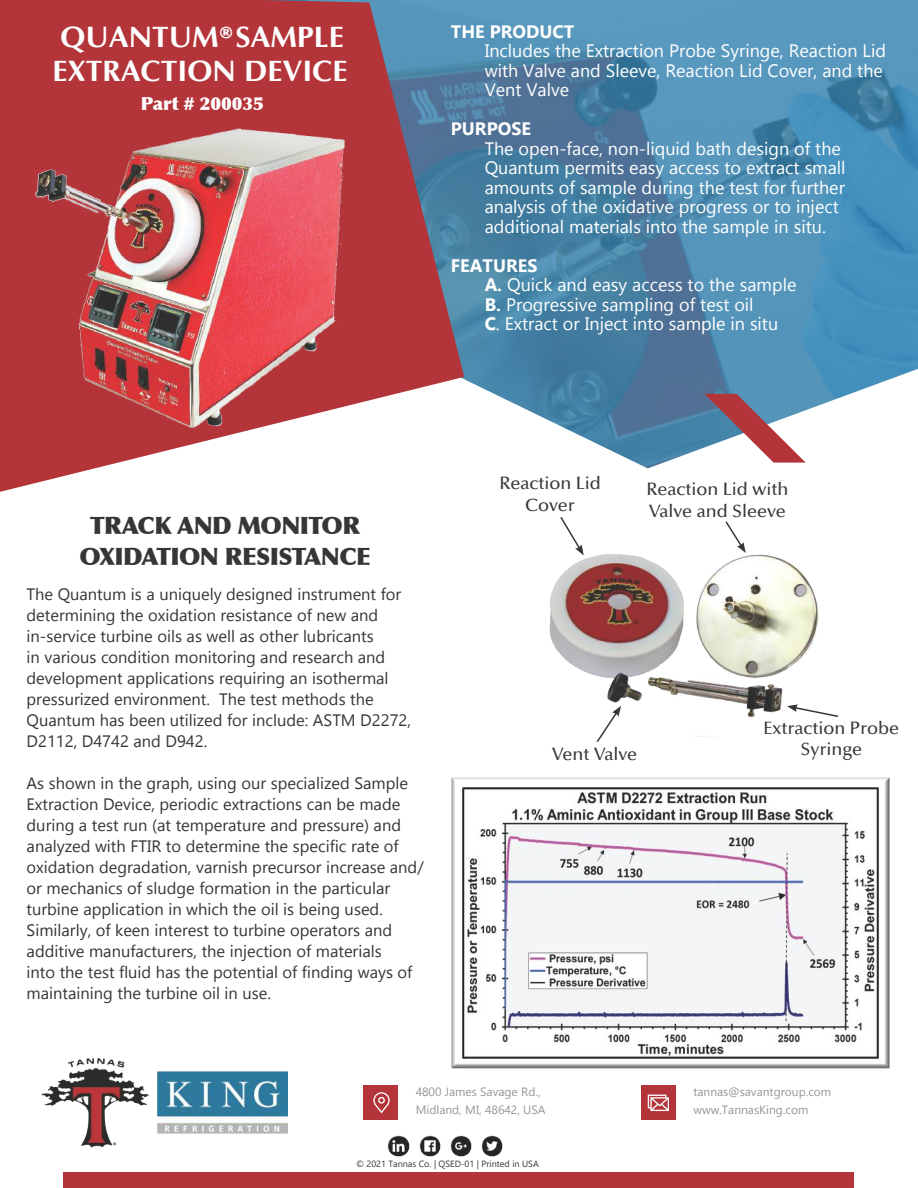
<style>
.page{position:relative;width:918px;height:1188px;background:#fff}
.page>*{position:absolute;margin:0;border:0;box-sizing:border-box;transform-origin:0 0}
.t1{font:700 30px/34.5px "Optima";color:#fff}
.t2{font:900 27px "Optima";color:#fff}
.t3{font:900 24px/31.5px "Optima";letter-spacing:-.025em;color:#373535;text-align:center}
.t4{font:18px/19.5px "Gadugi";color:#fff}
.t5{font:500 18px/21.6px "Optima";color:#373535;text-align:center}
.t6{font:700 18px "Gadugi";color:#fff}
.t7{font:900 18px "Optima";color:#fff}
.t8{font:16.5px/21px "Gadugi";color:#373535}
.t9{font:12px/18px "Gadugi";color:#949797}
.t10{font:9px "Gadugi";color:#373535}
.s1{font-weight:700}
</style>
<div class="page">
<div style="left:63px;top:1172px;width:791px;height:16px;background:#b3353a"></div>
<div style="left:364px;top:1086px;width:34px;height:34px;background:#b3353a"></div>
<svg style="left:373px;top:1092px;width:17px;height:21px"></svg>
<div style="left:641px;top:1086px;width:34px;height:34px;background:#b3353a"></div>
<svg style="left:648px;top:1095px;width:21px;height:16px"></svg>
<img style="left:388px;top:1135px;width:21px;height:22px">
<img style="left:419px;top:1135px;width:21px;height:22px">
<img style="left:450px;top:1135px;width:22px;height:22px">
<img style="left:482px;top:1135px;width:21px;height:22px">
<img style="left:41px;top:1058px;width:246px;height:90px">
<img style="left:464px;top:0;width:454px;height:468px">
<svg style="left:704px;top:394px;width:102px;height:69px"></svg>
<svg style="left:0;top:0;width:464px;height:492px;fill:#b3353a"></svg>
<img style="left:19px;top:111px;width:362px;height:325px">
<img style="left:549px;top:554px;width:270px;height:183px">
<svg style="left:559px;top:517px;width:25px;height:38px"></svg>
<svg style="left:725px;top:521px;width:21px;height:32px"></svg>
<svg style="left:787px;top:704px;width:51px;height:14px"></svg>
<svg style="left:595px;top:706px;width:26px;height:36px"></svg>
<img style="left:451px;top:777px;width:439px;height:292px">
<h1 class="t1" style="left:52px;top:20px;width:297px">QUANTUM SAMPLE<br>EXTRACTION DEVICE</h1>
<h2 class="t2" style="left:219px;top:20px;width:15px">®</h2>
<p class="t7" style="left:141px;top:92px;width:125px">Part # 200035</p>
<p class="t6" style="left:451px;top:21px;width:125px">THE PRODUCT</p>
<p class="t4" style="left:485px;top:41px;width:403px">Includes the Extraction Probe Syringe, Reaction Lid with Valve and Sleeve, Reaction Lid Cover, and the<br>Vent Valve</p>
<p class="t6" style="left:451px;top:118px;width:82px">PURPOSE</p>
<p class="t4" style="left:485px;top:139px;width:363px">The open-face, non-liquid bath design of the Quantum permits easy access to extract small amounts of sample during the test for further analysis of the oxidative progress or to inject additional materials into the sample in situ.</p>
<p class="t4" style="left:485px;top:256px;width:313px;text-indent:-34px"><span class="s1">FEATURES<br>A.</span> Quick and easy access to the sample<br><span class="s1">B.</span> Progressive sampling of test oil<br><span class="s1">C</span>. Extract or Inject into sample in situ</p>
<h3 class="t3" style="left:80px;top:510px;width:293px">TRACK AND MONITOR<br>OXIDATION RESISTANCE</h3>
<p class="t8" style="left:27px;top:583px;width:386px">The Quantum is a uniquely designed instrument for determining the oxidation resistance of new and in-service turbine oils as well as other lubricants<br>in various condition monitoring and research and development applications requiring an isothermal pressurized environment. The test methods the Quantum has been utilized for include: ASTM D2272, D2112, D4742 and D942.</p>
<p class="t8" style="left:27px;top:772px;width:399px">As shown in the graph, using our specialized Sample Extraction Device, periodic extractions can be made during a test run (at temperature and pressure) and analyzed with FTIR to determine the specific rate of oxidation degradation, varnish precursor increase and/ or mechanics of sludge formation in the particular turbine application in which the oil is being used.<br>Similarly, of keen interest to turbine operators and additive manufacturers, the injection of materials<br>into the test fluid has the potential of finding ways of maintaining the turbine oil in use.</p>
<p class="t5" style="left:499px;top:473px;width:103px">Reaction Lid<br>Cover</p>
<p class="t5" style="left:646px;top:479px;width:144px;text-align:left">Reaction Lid with<br>Valve and Sleeve</p>
<p class="t5" style="left:764px;top:717px;width:137px">Extraction Probe</p>
<p class="t5" style="left:552px;top:743px;width:87px">Vent Valve</p>
<p class="t5" style="left:800px;top:739px;width:63px">Syringe</p>
<p class="t9" style="left:416px;top:1083px;width:131px">4800 James Savage Rd.,<br>Midland, MI, 48642, USA</p>
<p class="t10" style="left:356px;top:1159px;width:184px">© 2021 Tannas Co. | QSED-01 | Printed in USA</p>
<p class="t9" style="left:693px;top:1083px;width:139px">tannas@savantgroup.com www.TannasKing.com</p>
</div>
